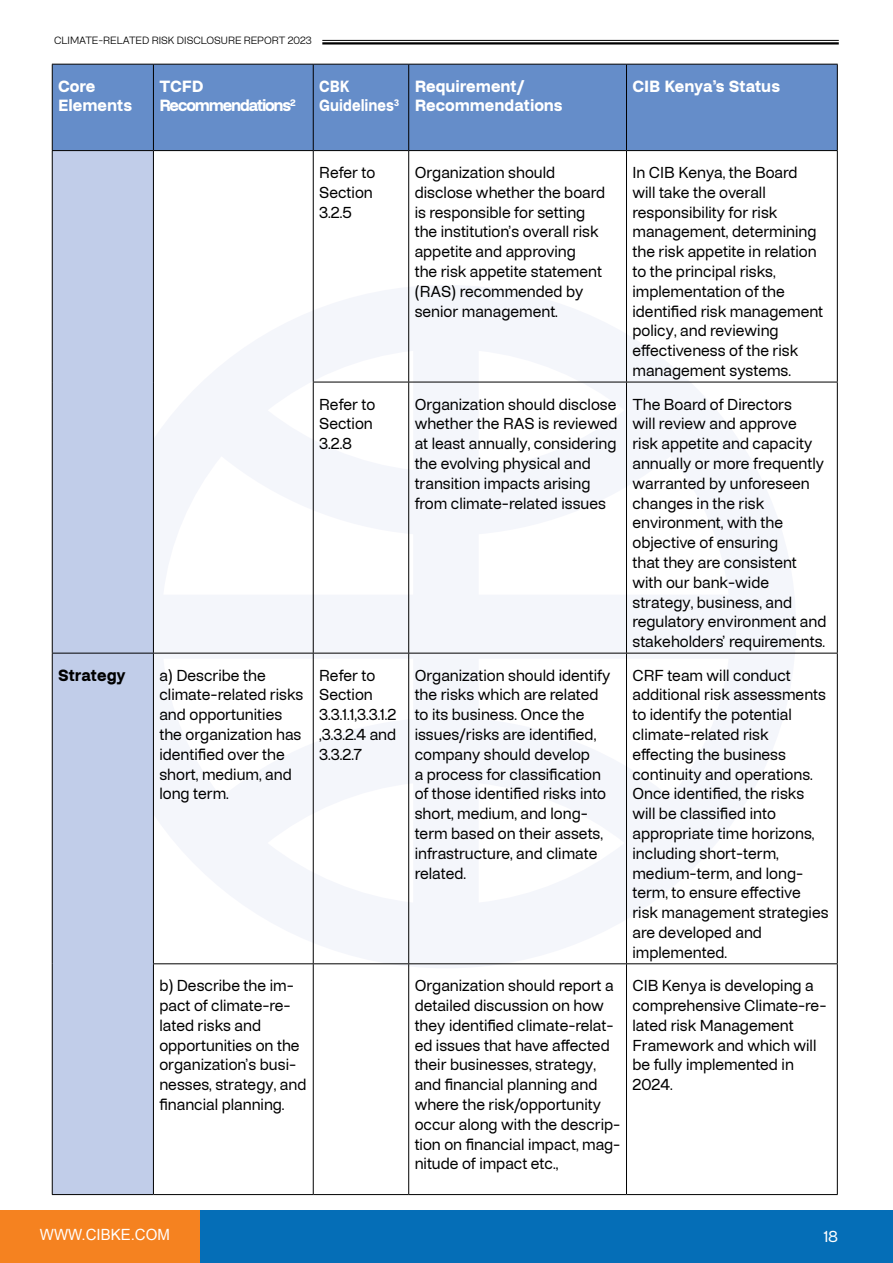
<style>
.page{position:relative;width:893px;height:1263px;background:#fff}
.page>*{position:absolute;margin:0;border:0;box-sizing:border-box;transform-origin:0 0}
.t1{font:16.5px/19.8px "CIB";color:#000}
.t2{font:700 16.5px/19.8px "CIB";color:#fff}
.t3{font:700 16.5px/19.8px "CIB";letter-spacing:-.07em;color:#fff}
.t4{font:700 16.5px/19.8px "CIB";color:#fff;scale:.9 1}
.t5{font:700 16.5px "CIB";color:#000}
.t6{font:16.5px "CIB";color:#fff}
.t7{font:15.45px "Arial";color:#fff}
.t8{font:300 10.95px "CIB";color:#000}
</style>
<div class="page">
<svg style="left:154px;top:285px;width:642px;height:683px;fill:#f4f6fb"></svg>
<div style="left:199px;top:1210px;width:694px;height:53px;background:#056eb7"></div>
<div style="left:0;top:1210px;width:199px;height:53px;background:#f58220"></div>
<hr style="left:322px;top:40px;width:517px;height:1px;background:#000">
<hr style="left:322px;top:42px;width:517px;height:3px;background:#000">
<div style="left:53px;top:65px;width:784px;height:85px;background:#658dc9"></div>
<div style="left:53px;top:151px;width:100px;height:1043px;background:#c1cde9"></div>
<hr style="left:52px;top:64px;width:101px;height:1px;background:#000">
<hr style="left:52px;top:65px;width:1px;height:85px;background:#000">
<hr style="left:153px;top:64px;width:160px;height:1px;background:#000">
<hr style="left:153px;top:65px;width:1px;height:85px;background:#000">
<hr style="left:313px;top:64px;width:96px;height:1px;background:#000">
<hr style="left:313px;top:65px;width:1px;height:85px;background:#000">
<hr style="left:409px;top:64px;width:217px;height:1px;background:#000">
<hr style="left:408px;top:65px;width:1px;height:85px;background:#000">
<hr style="left:626px;top:64px;width:212px;height:1px;background:#000">
<hr style="left:626px;top:65px;width:1px;height:85px;background:#000">
<hr style="left:837px;top:65px;width:1px;height:85px;background:#000">
<hr style="left:52px;top:150px;width:101px;height:1px;background:#000">
<hr style="left:52px;top:151px;width:1px;height:231px;background:#000">
<hr style="left:153px;top:150px;width:160px;height:1px;background:#000">
<hr style="left:153px;top:151px;width:1px;height:231px;background:#000">
<hr style="left:313px;top:150px;width:96px;height:1px;background:#000">
<hr style="left:313px;top:151px;width:1px;height:231px;background:#000">
<hr style="left:409px;top:150px;width:217px;height:1px;background:#000">
<hr style="left:408px;top:151px;width:1px;height:231px;background:#000">
<hr style="left:626px;top:150px;width:212px;height:1px;background:#000">
<hr style="left:626px;top:151px;width:1px;height:231px;background:#000">
<hr style="left:837px;top:151px;width:1px;height:231px;background:#000">
<hr style="left:52px;top:382px;width:1px;height:271px;background:#000">
<hr style="left:153px;top:382px;width:1px;height:271px;background:#000">
<hr style="left:313px;top:382px;width:96px;height:1px;background:#000">
<hr style="left:313px;top:382px;width:1px;height:271px;background:#000">
<hr style="left:409px;top:382px;width:217px;height:1px;background:#000">
<hr style="left:408px;top:382px;width:1px;height:271px;background:#000">
<hr style="left:626px;top:382px;width:212px;height:1px;background:#000">
<hr style="left:626px;top:382px;width:1px;height:271px;background:#000">
<hr style="left:837px;top:382px;width:1px;height:271px;background:#000">
<hr style="left:52px;top:653px;width:101px;height:1px;background:#000">
<hr style="left:52px;top:653px;width:1px;height:311px;background:#000">
<hr style="left:153px;top:653px;width:160px;height:1px;background:#000">
<hr style="left:153px;top:653px;width:1px;height:310px;background:#000">
<hr style="left:313px;top:653px;width:96px;height:1px;background:#000">
<hr style="left:313px;top:653px;width:1px;height:310px;background:#000">
<hr style="left:409px;top:653px;width:217px;height:1px;background:#000">
<hr style="left:408px;top:653px;width:1px;height:310px;background:#000">
<hr style="left:626px;top:653px;width:212px;height:1px;background:#000">
<hr style="left:626px;top:653px;width:1px;height:310px;background:#000">
<hr style="left:837px;top:653px;width:1px;height:310px;background:#000">
<hr style="left:52px;top:964px;width:1px;height:230px;background:#000">
<hr style="left:153px;top:963px;width:160px;height:1px;background:#000">
<hr style="left:153px;top:964px;width:1px;height:230px;background:#000">
<hr style="left:313px;top:963px;width:96px;height:1px;background:#000">
<hr style="left:313px;top:964px;width:1px;height:230px;background:#000">
<hr style="left:409px;top:963px;width:217px;height:1px;background:#000">
<hr style="left:408px;top:964px;width:1px;height:230px;background:#000">
<hr style="left:626px;top:963px;width:212px;height:1px;background:#000">
<hr style="left:626px;top:964px;width:1px;height:230px;background:#000">
<hr style="left:837px;top:964px;width:1px;height:230px;background:#000">
<hr style="left:52px;top:1194px;width:101px;height:1px;background:#000">
<hr style="left:153px;top:1194px;width:160px;height:1px;background:#000">
<hr style="left:313px;top:1194px;width:96px;height:1px;background:#000">
<hr style="left:409px;top:1194px;width:217px;height:1px;background:#000">
<hr style="left:626px;top:1194px;width:212px;height:1px;background:#000">
<p class="t8" style="left:54px;top:34px;width:259px">CLIMATE-RELATED RISK DISCLOSURE REPORT 2023</p>
<p class="t2" style="left:58px;top:76px;width:75px">Core<br>Elements</p>
<p class="t3" style="left:159px;top:76px;width:138px">TCFD<br>Recommendations<sup>2</sup></p>
<p class="t4" style="left:319px;top:76px;width:90px">CBK<br>Guidelines<sup>3</sup></p>
<p class="t2" style="left:415px;top:76px;width:149px">Requirement/<br>Recommendations</p>
<p class="t2" style="left:632px;top:76px;width:149px">CIB Kenya’s Status</p>
<p class="t1" style="left:319px;top:162px;width:58px">Refer to<br>Section<br>3.2.5</p>
<p class="t1" style="left:415px;top:162px;width:192px">Organization should disclose whether the board is responsible for setting the institution’s overall risk appetite and approving<br>the risk appetite statement (RAS) recommended by senior management.</p>
<p class="t1" style="left:632px;top:162px;width:192px">In CIB Kenya, the Board will take the overall responsibility for risk management, determining the risk appetite in relation to the principal risks, implementation of the identified risk management policy, and reviewing effectiveness of the risk management systems.</p>
<p class="t1" style="left:319px;top:394px;width:58px">Refer to<br>Section<br>3.2.8</p>
<p class="t1" style="left:415px;top:394px;width:204px">Organization should disclose whether the RAS is reviewed at least annually, considering the evolving physical and transition impacts arising from climate-related issues</p>
<p class="t1" style="left:632px;top:394px;width:195px">The Board of Directors<br>will review and approve risk appetite and capacity annually or more frequently warranted by unforeseen changes in the risk environment, with the objective of ensuring<br>that they are consistent with our bank-wide strategy, business, and regulatory environment and stakeholders’ requirements.</p>
<p class="t5" style="left:58px;top:665px;width:69px">Strategy</p>
<p class="t1" style="left:159px;top:665px;width:145px">a) Describe the climate-related risks and opportunities the organization has identified over the short, medium, and long term.</p>
<p class="t1" style="left:319px;top:665px;width:79px">Refer to<br>Section<br>3.3.1.1,3.3.1.2 ,3.3.2.4 and<br>3.3.2.7</p>
<p class="t1" style="left:415px;top:665px;width:197px">Organization should identify the risks which are related to its business. Once the issues/risks are identified, company should develop<br>a process for classification of those identified risks into short, medium, and long&shy;term based on their assets, infrastructure, and climate related.</p>
<p class="t1" style="left:632px;top:665px;width:198px">CRF team will conduct additional risk assessments to identify the potential climate-related risk effecting the business continuity and operations.<br>Once identified, the risks will be classified into appropriate time horizons, including short-term, medium-term, and long&shy;term, to ensure effective risk management strategies are developed and implemented.</p>
<p class="t1" style="left:159px;top:976px;width:148px">b) Describe the im&shy;pact of climate-re&shy;lated risks and opportunities on the organization’s busi&shy;nesses, strategy, and financial planning.</p>
<p class="t1" style="left:415px;top:976px;width:207px">Organization should report a detailed discussion on how they identified climate-relat&shy;ed issues that have affected their businesses, strategy, and financial planning and where the risk/opportunity occur along with the descrip&shy;tion on financial impact, mag&shy;nitude of impact etc.,</p>
<p class="t1" style="left:632px;top:976px;width:196px">CIB Kenya is developing a comprehensive Climate-re&shy;lated risk Management<br>Framework and which will be fully implemented in<br>2024.</p>
<p class="t7" style="left:40px;top:1224px;width:132px">WWW.CIBKE.COM</p>
<p class="t6" style="left:824px;top:1226px;width:15px">18</p>
</div>
